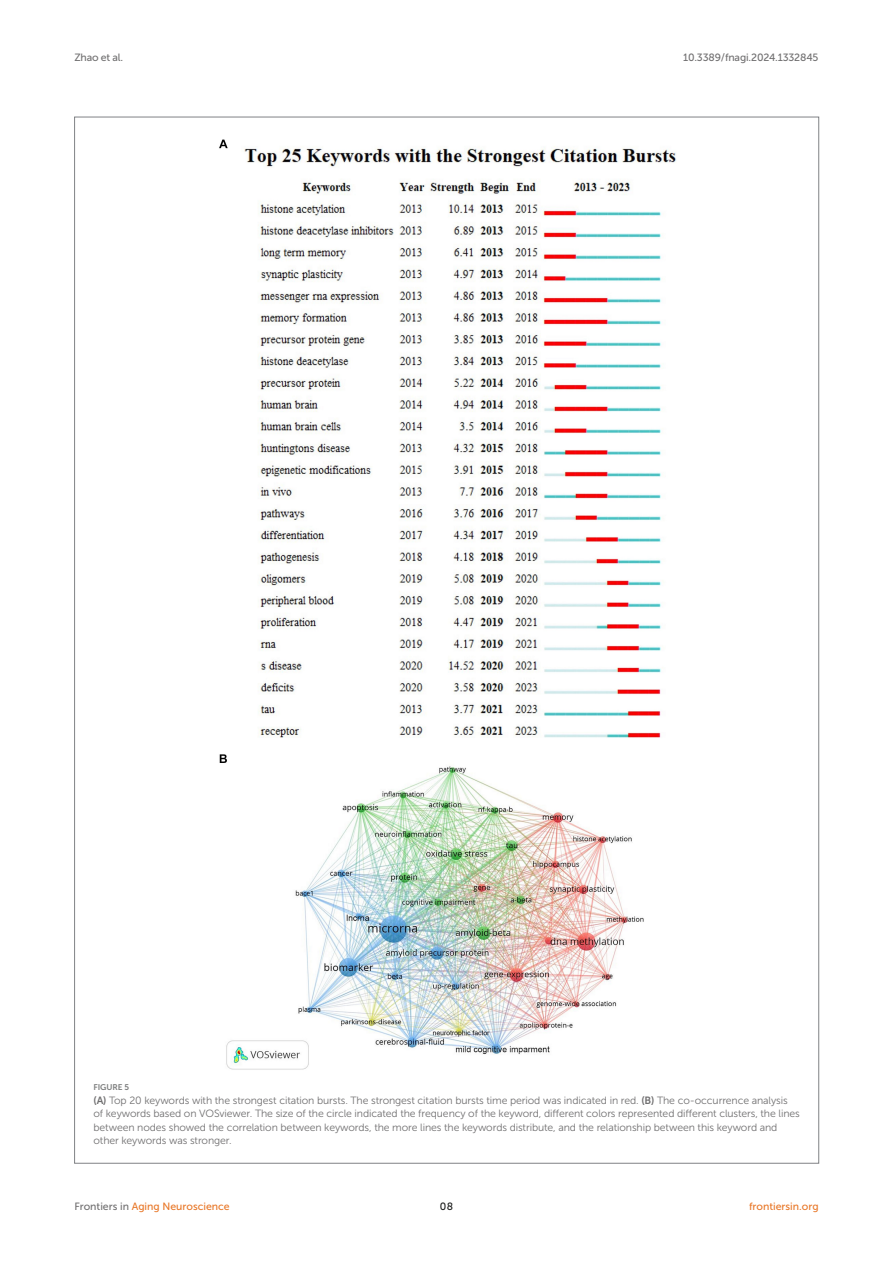
<style>
.page{position:relative;width:893px;height:1263px;background:#fff}
.page>*{position:absolute;margin:0;border:0;box-sizing:border-box;transform-origin:0 0}
.FIG_LEG{font:10.5px/13.5px "Museo Sans 300";letter-spacing:-.01em;color:#706f70}
.t1{font:10.5px "Museo Sans 500";color:#e87626}
.t2{font:10.5px "Museo Sans 500";letter-spacing:-.015em;color:#706f70}
.t3{font:10.5px "Museo Sans 500";color:#1b1c1b}
.FIG_HD{font:8.25px "Museo Sans 700";letter-spacing:-.01em;color:#7e7f7f}
.s1{font-family:"Museo Sans 700"}
.s2{color:#706f70}
</style>
<div class="page">
<img style="left:219px;top:139px;width:458px;height:931px">
<p class="t2" style="left:74px;top:51px;width:50px">Zhao et al.</p>
<p class="t2" style="left:683px;top:51px;width:137px">10.3389/fnagi.2024.1332845</p>
<p class="FIG_HD" style="left:94px;top:1083px;width:37px">FIGURE 5</p>
<p class="FIG_LEG" style="left:94px;top:1093px;width:708px"><span class="s1">(A)</span> Top 20 keywords with the strongest citation bursts. The strongest citation bursts time period was indicated in red. <span class="s1">(B)</span> The co-occurrence analysis of keywords based on VOSviewer. The size of the circle indicated the frequency of the keyword, different colors represented different clusters, the lines between nodes showed the correlation between keywords, the more lines the keywords distribute, and the relationship between this keyword and other keywords was stronger.</p>
<p class="t1" style="left:74px;top:1200px;width:157px"><span class="s2">Frontiers in</span> Aging Neuroscience</p>
<p class="t3" style="left:440px;top:1200px;width:15px">08</p>
<p class="t1" style="left:749px;top:1200px;width:71px">frontiersin.org</p>
</div>
